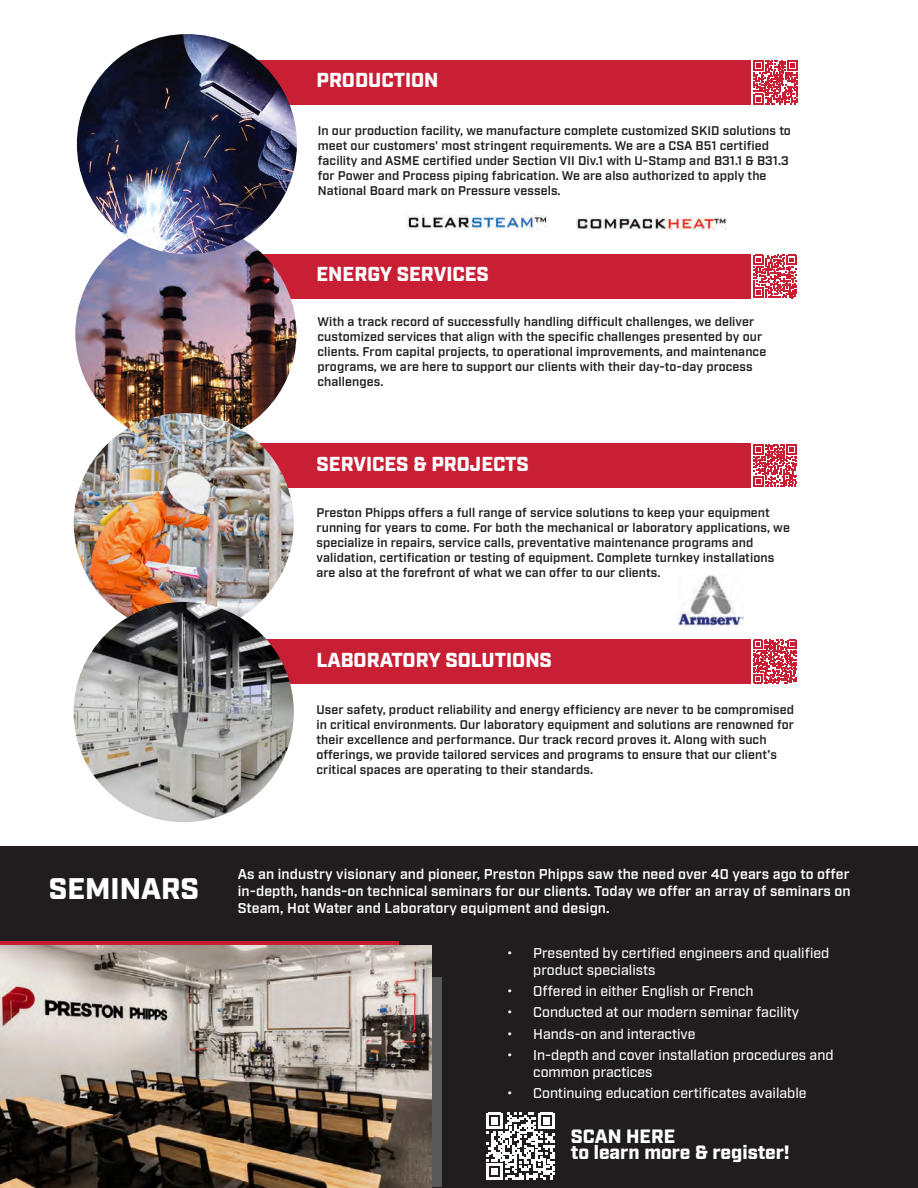
<style>
.page{position:relative;width:918px;height:1188px;background:#fff}
.page>*{position:absolute;margin:0;border:0;box-sizing:border-box;transform-origin:0 0}
.t1{font:900 29.85px "Industry";color:#fff}
.t2{font:900 20.25px "Industry";color:#fff}
.t3{font:900 19.35px/16.5px "Industry";color:#fff}
.t4{font:500 14.25px "Industry";color:#fff}
.t5{font:600 14.25px/17.1px "Industry";letter-spacing:.005em;color:#fff;text-align:justify}
.t6{font:600 12.6px/15.1px "Industry";letter-spacing:.005em;color:#211d1e}
.s1{color:#211d1e}
</style>
<div class="page">
<div style="left:225px;top:443px;width:526px;height:45px;background:#c81f35"></div>
<div style="left:0;top:847px;width:918px;height:341px;background:#211d1e"></div>
<div style="left:0;top:941px;width:399px;height:104px;background:#c81f35"></div>
<div style="left:118px;top:978px;width:324px;height:209px;background:#57585a"></div>
<div style="left:202px;top:254px;width:549px;height:45px;background:#c81f35"></div>
<div style="left:248px;top:639px;width:503px;height:45px;background:#c81f35"></div>
<div style="left:205px;top:60px;width:546px;height:44px;background:#c81f35"></div>
<img style="left:75px;top:223px;width:221px;height:221px;border-radius:111px">
<img style="left:77px;top:34px;width:220px;height:220px;border-radius:110px">
<img style="left:0;top:945px;width:432px;height:243px">
<img style="left:678px;top:575px;width:66px;height:52px">
<img style="left:405px;top:216px;width:143px;height:14px">
<img style="left:576px;top:218px;width:150px;height:12px">
<img style="left:74px;top:413px;width:220px;height:220px;border-radius:110px">
<img style="left:74px;top:602px;width:220px;height:220px;border-radius:110px">
<svg style="left:753px;top:60px;width:45px;height:44px"></svg>
<svg style="left:753px;top:255px;width:44px;height:43px"></svg>
<svg style="left:753px;top:444px;width:44px;height:43px"></svg>
<svg style="left:753px;top:640px;width:44px;height:43px"></svg>
<svg style="left:486px;top:1113px;width:69px;height:67px"></svg>
<h2 class="t2" style="left:316px;top:68px;width:124px">PRODUCTION</h2>
<p class="t6" style="left:318px;top:123px;width:475px">In our production facility, we manufacture complete customized SKID solutions to meet our customers' most stringent requirements. We are a CSA B51 certified facility and ASME certified under Section VII Div.1 with U-Stamp and B31.1 &amp; B31.3 for Power and Process piping fabrication. We are also authorized to apply the National Board mark on Pressure vessels.</p>
<h2 class="t2" style="left:316px;top:262px;width:174px">ENERGY SERVICES</h2>
<p class="t6" style="left:318px;top:315px;width:450px">With a track record of successfully handling difficult challenges, we deliver customized services that align with the specific challenges presented by our clients. From capital projects, to operational improvements, and maintenance programs, we are here to support our clients with their day-to-day process challenges.</p>
<h2 class="t2" style="left:316px;top:452px;width:214px">SERVICES &amp; PROJECTS</h2>
<p class="t6" style="left:316px;top:505px;width:475px">Preston Phipps offers a full range of service solutions to keep your equipment running for years to come. For both the mechanical or laboratory applications, we specialize in repairs, service calls, preventative maintenance programs and validation, certification or testing of equipment. Complete turnkey installations are also at the forefront of what we can offer to our clients.</p>
<h2 class="t2" style="left:316px;top:648px;width:237px">LABORATORY SOLUTIONS</h2>
<p class="t6" style="left:316px;top:702px;width:479px">User safety, product reliability and energy efficiency are never to be compromised in critical environments. Our laboratory equipment and solutions are renowned for their excellence and performance. Our track record proves it. Along with such offerings, we provide tailored services and programs to ensure that our client’s critical spaces are operating to their standards.</p>
<h1 class="t1" style="left:49px;top:871px;width:152px">SEMINARS</h1>
<p class="t5" style="left:238px;top:866px;width:614px">As an industry visionary and pioneer, Preston Phipps saw the need over 40 years ago to offer in-depth, hands-on technical seminars for our clients. Today we offer an array of seminars on Steam, Hot Water and Laboratory equipment and design.</p>
<p class="t4" style="left:507px;top:944px;width:324px">• Presented by certified engineers and qualified</p>
<p class="t4" style="left:507px;top:962px;width:150px"><span class="s1">•</span> product specialists</p>
<p class="t4" style="left:507px;top:983px;width:248px">• Offered in either English or French</p>
<p class="t4" style="left:507px;top:1004px;width:294px">• Conducted at our modern seminar facility</p>
<p class="t4" style="left:507px;top:1025px;width:190px">• Hands-on and interactive</p>
<p class="t4" style="left:507px;top:1047px;width:328px">• In-depth and cover installation procedures and</p>
<p class="t4" style="left:507px;top:1064px;width:147px"><span class="s1">•</span> common practices</p>
<p class="t4" style="left:507px;top:1085px;width:301px">• Continuing education certificates available</p>
<h3 class="t3" style="left:571px;top:1129px;width:220px">SCAN HERE<br>to learn more &amp; register!</h3>
</div>
